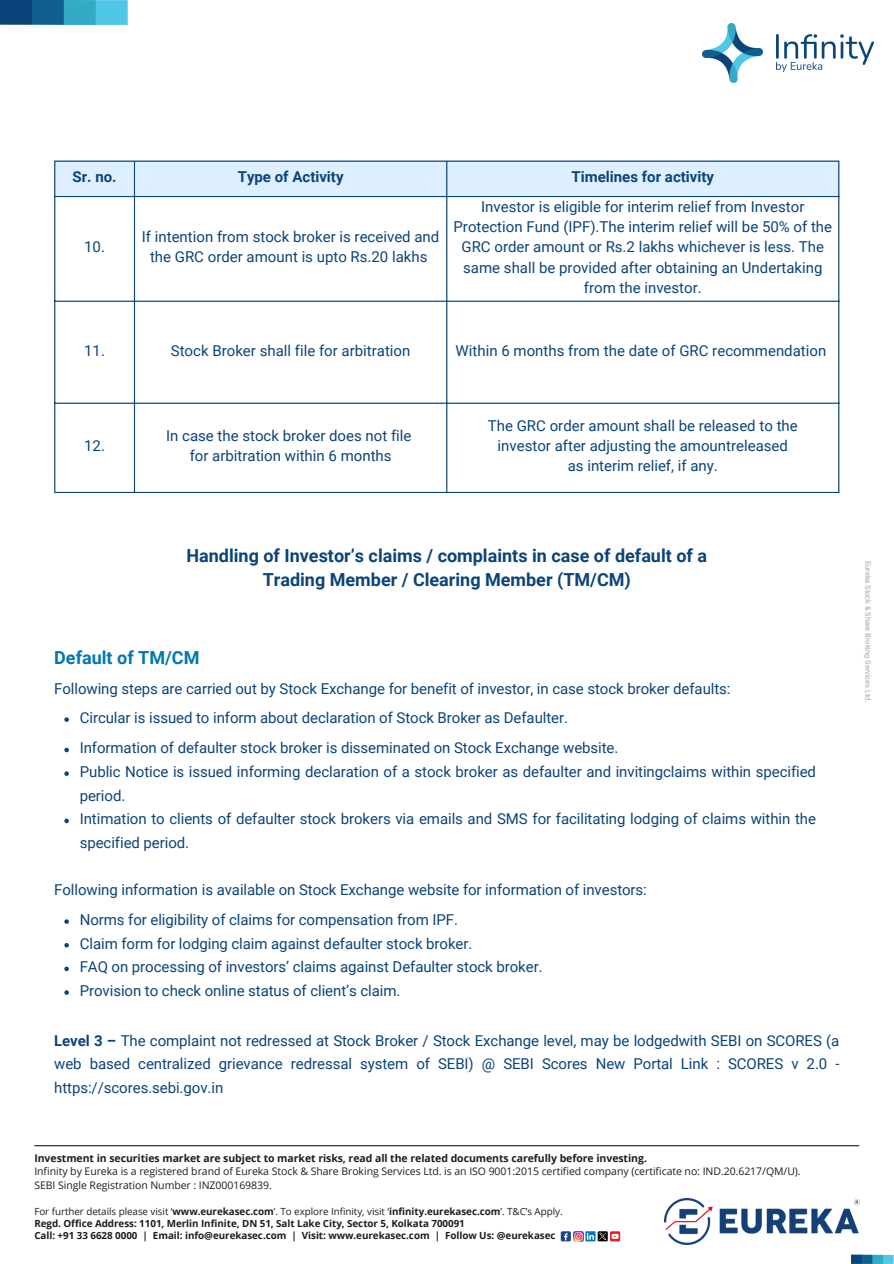
<style>
.page{position:relative;width:894px;height:1264px;background:#fff}
.page>*{position:absolute;margin:0;border:0;box-sizing:border-box;transform-origin:0 0}
.t1{font:700 18px/24.8px "Roboto";color:#0b447a;text-align:center}
.t2{font:700 18px "Roboto";color:#0277b5}
.t3{font:15px/20.2px "Roboto";letter-spacing:-.005em;color:#0b447a}
.t4{font:700 15px "Roboto";color:#0b447a}
.t5{font:10.5px/13px "Open Sans";letter-spacing:-.005em;color:#1d1d1b}
.t6{font:700 9.9px/12.3px "Open Sans";letter-spacing:-.005em;color:#1d1d1b}
.t7{font:7.5px "Roboto";letter-spacing:-.005em;color:#a6a6a6}
.s1{font-weight:700}
.s2{font-weight:400}
</style>
<div class="page">
<img style="left:664px;top:1198px;width:195px;height:46px">
<hr style="left:34px;top:1145px;width:825px;height:1px;background:#1d1d1b">
<div style="left:64px;top:0;width:64px;height:25px;background:#50c7e7"></div>
<div style="left:32px;top:0;width:64px;height:25px;background:#34abc6"></div>
<div style="left:0;top:0;width:64px;height:25px;background:#125e91"></div>
<div style="left:0;top:0;width:32px;height:24px;background:#0b447a"></div>
<div style="left:872px;top:1254px;width:21px;height:9px;background:#50c7e7"></div>
<div style="left:861px;top:1254px;width:21px;height:9px;background:#34abc6"></div>
<div style="left:850px;top:1254px;width:22px;height:9px;background:#125e91"></div>
<div style="left:850px;top:1254px;width:11px;height:9px;background:#0b447a"></div>
<div style="left:560px;top:1231px;width:10px;height:10px;background:#1a4789;border-radius:2px"></div>
<svg style="left:564px;top:1233px;width:3px;height:7px"></svg>
<svg style="left:573px;top:1231px;width:47px;height:10px"></svg>
<img style="left:702px;top:23px;width:59px;height:60px">
<img style="left:776px;top:35px;width:97px;height:36px">
<svg style="left:64px;top:717px;width:5px;height:5px"></svg>
<svg style="left:64px;top:747px;width:5px;height:5px"></svg>
<svg style="left:64px;top:771px;width:5px;height:5px"></svg>
<svg style="left:64px;top:818px;width:5px;height:5px"></svg>
<svg style="left:64px;top:919px;width:5px;height:4px"></svg>
<svg style="left:64px;top:943px;width:5px;height:4px"></svg>
<svg style="left:64px;top:966px;width:5px;height:5px"></svg>
<svg style="left:64px;top:990px;width:5px;height:4px"></svg>
<div style="left:55px;top:162px;width:783px;height:34px;background:#deefff"></div>
<hr style="left:54px;top:162px;width:1px;height:330px;background:#0b447a">
<hr style="left:134px;top:162px;width:1px;height:330px;background:#0b447a">
<hr style="left:446px;top:162px;width:1px;height:330px;background:#0b447a">
<hr style="left:838px;top:162px;width:1px;height:330px;background:#0b447a">
<hr style="left:54px;top:160px;width:785px;height:2px;background:#0b447a">
<hr style="left:54px;top:196px;width:785px;height:1px;background:#0b447a">
<hr style="left:54px;top:301px;width:785px;height:1px;background:#0b447a">
<hr style="left:54px;top:402px;width:785px;height:2px;background:#0b447a">
<hr style="left:54px;top:492px;width:785px;height:1px;background:#0b447a">
<p class="t4" style="left:73px;top:168px;width:46px">Sr. no.</p>
<p class="t4" style="left:238px;top:168px;width:107px">Type of Activity</p>
<p class="t4" style="left:571px;top:168px;width:144px">Timelines for activity</p>
<p class="t3" style="left:84px;top:237px;width:22px">10.</p>
<p class="t3" style="left:142px;top:227px;width:299px;text-align:center">If intention from stock broker is received and the GRC order amount is upto Rs.20 lakhs</p>
<h1 class="t3" style="left:453px;top:196px;width:380px;text-align:center">Investor is eligible for interim relief from Investor Protection Fund (IPF).The interim relief will be 50% of the GRC order amount or Rs.2 lakhs whichever is less. The same shall be provided after obtaining an Undertaking from the investor.</h1>
<h1 class="t3" style="left:84px;top:340px;width:22px">11.</h1>
<h2 class="t3" style="left:171px;top:340px;width:241px">Stock Broker shall file for arbitration</h2>
<p class="t3" style="left:455px;top:340px;width:372px">Within 6 months from the date of GRC recommendation</p>
<p class="t3" style="left:84px;top:436px;width:22px">12.</p>
<p class="t3" style="left:166px;top:425px;width:247px">In case the stock broker does not file</p>
<p class="t3" style="left:190px;top:446px;width:203px">for arbitration within 6 months</p>
<h2 class="t3" style="left:487px;top:415px;width:311px">The GRC order amount shall be released to the</h2>
<p class="t3" style="left:497px;top:436px;width:292px">investor after adjusting the amountreleased</p>
<p class="t3" style="left:567px;top:456px;width:152px">as interim relief, if any.</p>
<p class="t1" style="left:186px;top:543px;width:522px">Handling of Investor’s claims / complaints in case of default of a<br>Trading Member / Clearing Member (TM/CM)</p>
<p class="t2" style="left:54px;top:647px;width:147px">Default of TM/CM</p>
<p class="t3" style="left:54px;top:678px;width:677px">Following steps are carried out by Stock Exchange for benefit of investor, in case stock broker defaults:</p>
<p class="t3" style="left:80px;top:707px;width:489px">Circular is issued to inform about declaration of Stock Broker as Defaulter.</p>
<p class="t3" style="left:80px;top:738px;width:540px">Information of defaulter stock broker is disseminated on Stock Exchange website.</p>
<p class="t3" style="left:80px;top:760px;width:737px;line-height:23.7px">Public Notice is issued informing declaration of a stock broker as defaulter and invitingclaims within specified period.</p>
<p class="t3" style="left:80px;top:807px;width:737px;line-height:23.7px">Intimation to clients of defaulter stock brokers via emails and SMS for facilitating lodging of claims within the specified period.</p>
<p class="t3" style="left:54px;top:879px;width:594px">Following information is available on Stock Exchange website for information of investors:</p>
<p class="t3" style="left:80px;top:909px;width:379px">Norms for eligibility of claims for compensation from IPF.</p>
<p class="t3" style="left:80px;top:933px;width:394px">Claim form for lodging claim against defaulter stock broker.</p>
<p class="t3" style="left:80px;top:957px;width:464px">FAQ on processing of investors’ claims against Defaulter stock broker.</p>
<p class="t3" style="left:80px;top:980px;width:322px">Provision to check online status of client’s claim.</p>
<p class="t3" style="left:54px;top:1028px;width:786px;line-height:23.7px;text-align:justify"><span class="s1">Level 3 –</span> The complaint not redressed at Stock Broker / Stock Exchange level, may be lodgedwith SEBI on SCORES (a web based centralized grievance redressal system of SEBI) @ SEBI Scores New Portal Link : SCORES v 2.0 - https://scores.sebi.gov.in</p>
<p class="t5" style="left:34px;top:1151px;width:767px"><span class="s1">Investment in securities market are subject to market risks, read all the related documents carefully before investing.<br></span>Infinity by Eureka is a registered brand of Eureka Stock &amp; Share Broking Services Ltd. is an ISO 9001:2015 certified company (certificate no: IND.20.6217/QM/U).<br>SEBI Single Registration Number : INZ000169839.</p>
<p class="t6" style="left:34px;top:1204px;width:529px"><span class="s2">For further details please visit ‘</span>www.eurekasec.com<span class="s2">’. To explore Infinity, visit ‘</span>infinity.eurekasec.com<span class="s2">’. T&amp;C’s Apply.<br></span>Regd. Office Address: 1101, Merlin Infinite, DN 51, Salt Lake City, Sector 5, Kolkata 700091<br>Call: +91 33 6628 0000 | Email: info@eurekasec.com | Visit: www.eurekasec.com | Follow Us: @eurekasec</p>
<p class="t7" style="left:872px;top:561px;width:143px;rotate:90deg">Eureka Stock &amp; Share Broking Services Ltd.</p>
</div>
